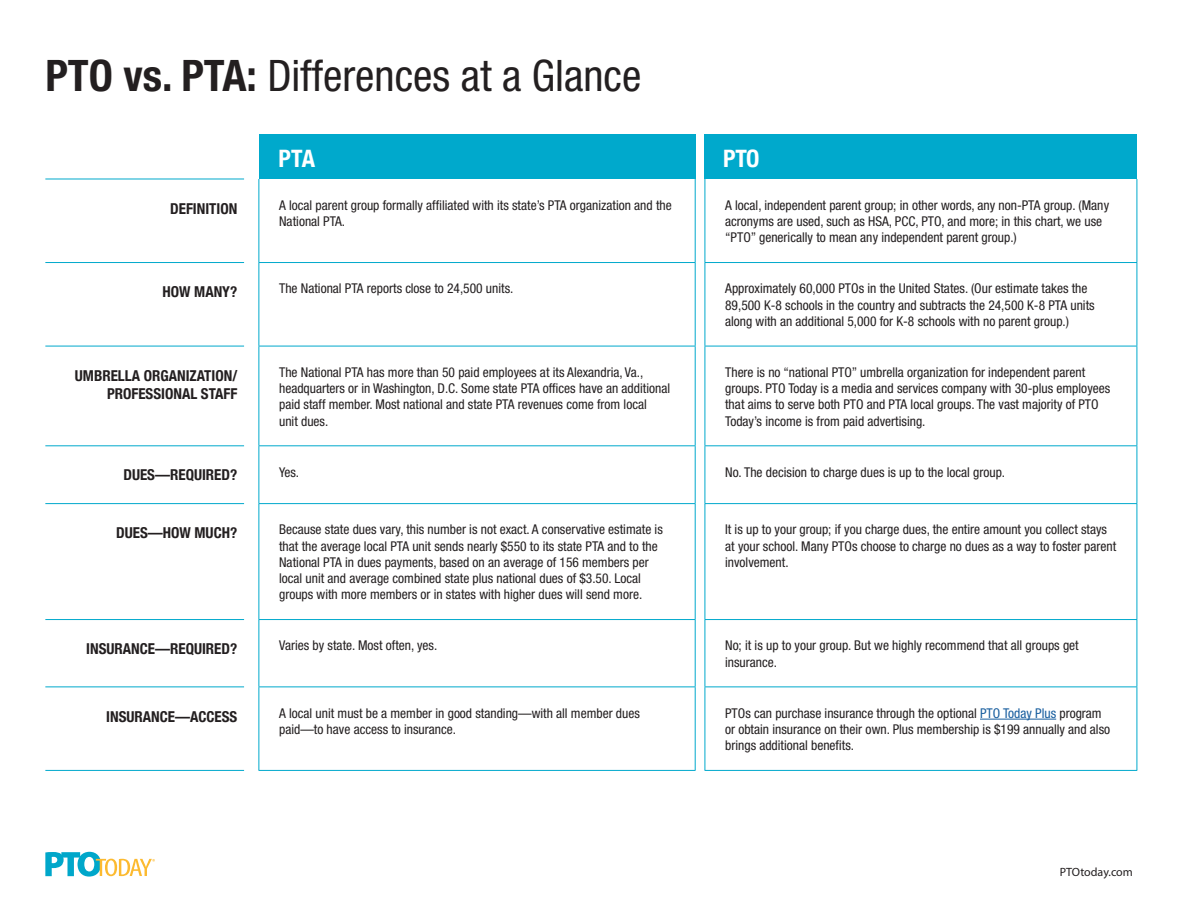
<style>
.page{position:relative;width:1188px;height:918px;background:#fff}
.page>*{position:absolute;margin:0;border:0;box-sizing:border-box;transform-origin:0 0}
.t1{font:condensed 43.5px "Helvetica Neue";color:#231f20}
.t2{font:700 condensed 24px "Helvetica Neue";letter-spacing:-.015em;color:#fff}
.t3{font:700 condensed 15px/18px "Helvetica Neue";color:#231f20;text-align:right}
.t4{font:condensed 13.5px/16.2px "Helvetica Neue";color:#231f20}
.t5{font:12px "Myriad Pro";color:#231f20}
.s1{font-weight:700}
.s2{color:#175d9e}
</style>
<div class="page">
<div style="left:259px;top:135px;width:436px;height:44px;background:#00a9cc"></div>
<div style="left:705px;top:135px;width:432px;height:44px;background:#00a9cc"></div>
<hr style="left:45px;top:179px;width:199px;height:1px;background:#00a9cc">
<hr style="left:45px;top:262px;width:199px;height:1px;background:#00a9cc">
<hr style="left:45px;top:346px;width:199px;height:1px;background:#00a9cc">
<hr style="left:45px;top:445px;width:199px;height:1px;background:#00a9cc">
<hr style="left:45px;top:503px;width:199px;height:1px;background:#00a9cc">
<hr style="left:45px;top:619px;width:199px;height:1px;background:#00a9cc">
<hr style="left:45px;top:687px;width:199px;height:1px;background:#00a9cc">
<hr style="left:45px;top:770px;width:199px;height:1px;background:#00a9cc">
<hr style="left:259px;top:179px;width:1px;height:83px;background:#00a9cc">
<hr style="left:259px;top:263px;width:1px;height:83px;background:#00a9cc">
<hr style="left:259px;top:346px;width:1px;height:99px;background:#00a9cc">
<hr style="left:259px;top:446px;width:1px;height:57px;background:#00a9cc">
<hr style="left:259px;top:504px;width:1px;height:115px;background:#00a9cc">
<hr style="left:259px;top:620px;width:1px;height:67px;background:#00a9cc">
<hr style="left:259px;top:687px;width:1px;height:83px;background:#00a9cc">
<hr style="left:705px;top:179px;width:1px;height:83px;background:#00a9cc">
<hr style="left:1137px;top:179px;width:1px;height:83px;background:#00a9cc">
<hr style="left:705px;top:262px;width:432px;height:1px;background:#00a9cc">
<hr style="left:705px;top:263px;width:1px;height:83px;background:#00a9cc">
<hr style="left:1137px;top:263px;width:1px;height:83px;background:#00a9cc">
<hr style="left:705px;top:346px;width:432px;height:1px;background:#00a9cc">
<hr style="left:705px;top:346px;width:1px;height:99px;background:#00a9cc">
<hr style="left:1137px;top:346px;width:1px;height:99px;background:#00a9cc">
<hr style="left:705px;top:445px;width:432px;height:1px;background:#00a9cc">
<hr style="left:705px;top:446px;width:1px;height:57px;background:#00a9cc">
<hr style="left:1137px;top:446px;width:1px;height:57px;background:#00a9cc">
<hr style="left:705px;top:503px;width:432px;height:1px;background:#00a9cc">
<hr style="left:705px;top:504px;width:1px;height:115px;background:#00a9cc">
<hr style="left:1137px;top:504px;width:1px;height:115px;background:#00a9cc">
<hr style="left:705px;top:619px;width:432px;height:1px;background:#00a9cc">
<hr style="left:705px;top:620px;width:1px;height:67px;background:#00a9cc">
<hr style="left:1137px;top:620px;width:1px;height:67px;background:#00a9cc">
<hr style="left:705px;top:687px;width:432px;height:1px;background:#00a9cc">
<hr style="left:705px;top:687px;width:1px;height:83px;background:#00a9cc">
<hr style="left:1137px;top:687px;width:1px;height:83px;background:#00a9cc">
<hr style="left:705px;top:770px;width:432px;height:1px;background:#00a9cc">
<hr style="left:695px;top:179px;width:1px;height:83px;background:#00a9cc">
<hr style="left:259px;top:262px;width:437px;height:1px;background:#00a9cc">
<hr style="left:695px;top:263px;width:1px;height:83px;background:#00a9cc">
<hr style="left:259px;top:346px;width:437px;height:1px;background:#00a9cc">
<hr style="left:695px;top:346px;width:1px;height:99px;background:#00a9cc">
<hr style="left:259px;top:445px;width:437px;height:1px;background:#00a9cc">
<hr style="left:695px;top:446px;width:1px;height:57px;background:#00a9cc">
<hr style="left:259px;top:503px;width:437px;height:1px;background:#00a9cc">
<hr style="left:695px;top:504px;width:1px;height:115px;background:#00a9cc">
<hr style="left:259px;top:619px;width:437px;height:1px;background:#00a9cc">
<hr style="left:695px;top:620px;width:1px;height:67px;background:#00a9cc">
<hr style="left:259px;top:687px;width:437px;height:1px;background:#00a9cc">
<hr style="left:695px;top:687px;width:1px;height:83px;background:#00a9cc">
<hr style="left:259px;top:770px;width:437px;height:1px;background:#00a9cc">
<hr style="left:980px;top:719px;width:76px;height:1px;background:#175d9e">
<svg style="left:45px;top:852px;width:110px;height:25px"></svg>
<p class="t1" style="left:45px;top:51px;width:598px"><span class="s1">PTO vs. PTA:</span> Differences at a Glance</p>
<p class="t2" style="left:279px;top:138px;width:38px">PTA</p>
<p class="t2" style="left:723px;top:138px;width:38px">PTO</p>
<p class="t3" style="left:170px;top:198px;width:69px">DEFINITION</p>
<p class="t4" style="left:279px;top:197px;width:394px">A local parent group formally affiliated with its state’s PTA organization and the<br>National PTA.</p>
<p class="t4" style="left:725px;top:197px;width:385px">A local, independent parent group; in other words, any non-PTA group. (Many acronyms are used, such as HSA, PCC, PTO, and more; in this chart, we use “PTO” generically to mean any independent parent group.)</p>
<p class="t3" style="left:163px;top:282px;width:76px">HOW MANY?</p>
<p class="t4" style="left:279px;top:280px;width:236px">The National PTA reports close to 24,500 units.</p>
<p class="t4" style="left:725px;top:280px;width:371px">Approximately 60,000 PTOs in the United States. (Our estimate takes the<br>89,500 K-8 schools in the country and subtracts the 24,500 K-8 PTA units along with an additional 5,000 for K-8 schools with no parent group.)</p>
<p class="t3" style="left:75px;top:365px;width:164px">UMBRELLA ORGANIZATION/<br>PROFESSIONAL STAFF</p>
<p class="t4" style="left:279px;top:364px;width:392px">The National PTA has more than 50 paid employees at its Alexandria, Va., headquarters or in Washington, D.C. Some state PTA offices have an additional paid staff member. Most national and state PTA revenues come from local<br>unit dues.</p>
<p class="t4" style="left:725px;top:364px;width:387px">There is no “national PTO” umbrella organization for independent parent groups. PTO Today is a media and services company with 30-plus employees that aims to serve both PTO and PTA local groups. The vast majority of PTO Today’s income is from paid advertising.</p>
<p class="t3" style="left:123px;top:465px;width:115px">DUES—REQUIRED?</p>
<p class="t4" style="left:279px;top:464px;width:21px">Yes.</p>
<p class="t4" style="left:725px;top:464px;width:282px">No. The decision to charge dues is up to the local group.</p>
<p class="t3" style="left:116px;top:523px;width:123px">DUES—HOW MUCH?</p>
<p class="t4" style="left:279px;top:522px;width:385px">Because state dues vary, this number is not exact. A conservative estimate is that the average local PTA unit sends nearly $550 to its state PTA and to the National PTA in dues payments, based on an average of 156 members per local unit and average combined state plus national dues of $3.50. Local groups with more members or in states with higher dues will send more.</p>
<p class="t4" style="left:725px;top:522px;width:393px">It is up to your group; if you charge dues, the entire amount you collect stays at your school. Many PTOs choose to charge no dues as a way to foster parent involvement.</p>
<p class="t3" style="left:86px;top:639px;width:153px">INSURANCE—REQUIRED?</p>
<p class="t4" style="left:279px;top:637px;width:160px">Varies by state. Most often, yes.</p>
<p class="t4" style="left:725px;top:637px;width:355px">No; it is up to your group. But we highly recommend that all groups get insurance.</p>
<p class="t3" style="left:106px;top:706px;width:133px">INSURANCE—ACCESS</p>
<p class="t4" style="left:279px;top:705px;width:362px">A local unit must be a member in good standing—with all member dues paid—to have access to insurance.</p>
<p class="t4" style="left:725px;top:705px;width:387px">PTOs can purchase insurance through the optional <span class="s2">PTO Today Plus</span> program or obtain insurance on their own. Plus membership is $199 annually and also brings additional benefits.</p>
<p class="t5" style="left:1060px;top:865px;width:75px">PTOtoday.com</p>
</div>
